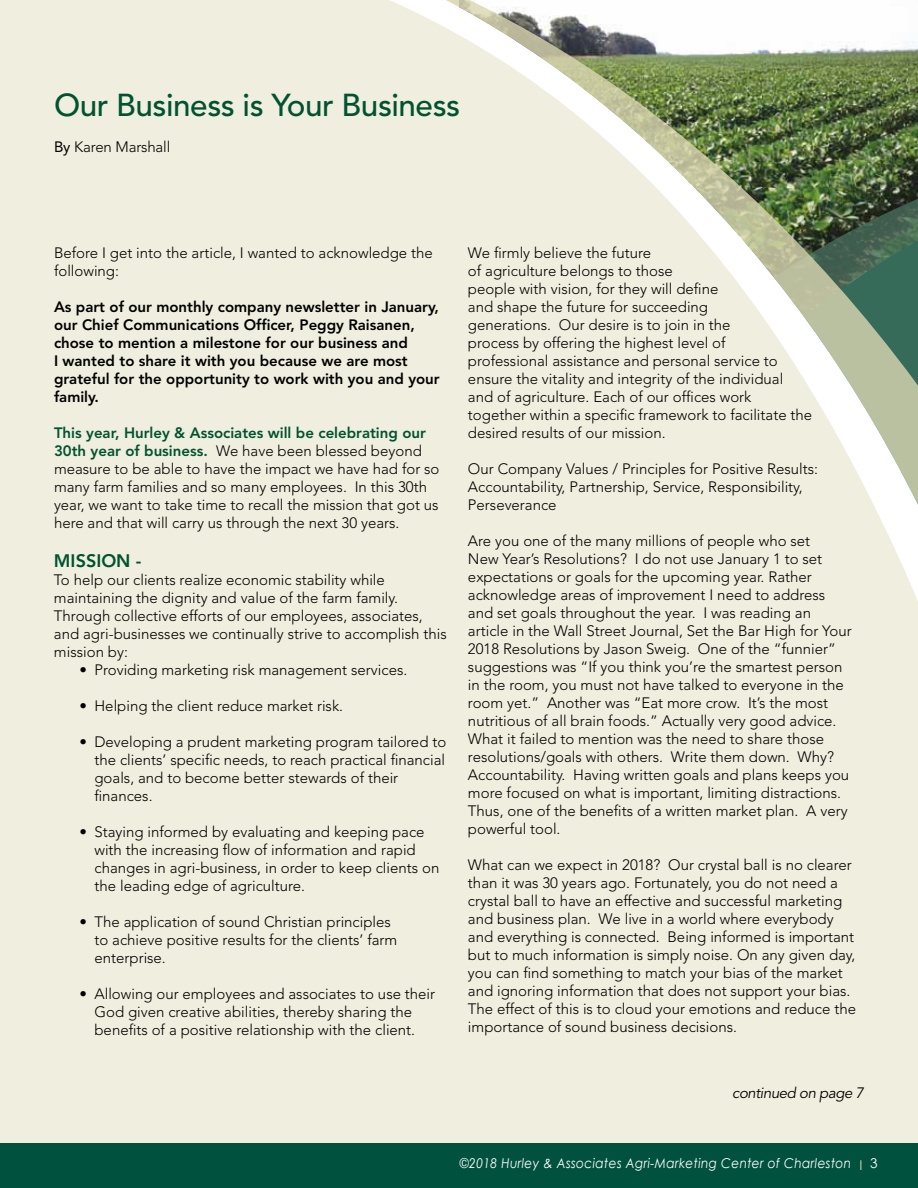
<style>
.page{position:relative;width:918px;height:1188px;background:#f0eede}
.page>*{position:absolute;margin:0;border:0;box-sizing:border-box;transform-origin:0 0}
.t1{font:500 31.5px "Avenir";letter-spacing:-.015em;color:#005230}
.t2{font:800 18px "Avenir";color:#005230}
.t3{font:300 15px/18px "Avenir";color:#000}
.t4{font:800 15px/18px "Avenir";color:#000}
.t5{font:italic 15px "Avenir";letter-spacing:-.03em;color:#000}
.t6{font:italic 13.5px "Century Gothic";letter-spacing:.03em;color:#fff;scale:.9 1}
.s1{font-weight:400}
.s2{font-weight:800;color:#005230}
.s3{font-style:normal;color:#dbd7b2}
.s4{font-style:normal}
</style>
<div class="page">
<svg style="left:390px;top:0;width:528px;height:601px"></svg>
<div style="left:0;top:1144px;width:918px;height:44px;background:#00523f"></div>
<h1 class="t1" style="left:54px;top:87px;width:408px">Our Business is Your Business</h1>
<p class="t3" style="left:54px;top:138px;width:118px"><span class="s1">By</span> Karen Marshall</p>
<p class="t3" style="left:54px;top:243px;width:380px">Before I get into the article, I wanted to acknowledge the following:</p>
<p class="t4" style="left:54px;top:297px;width:387px">As part of our monthly company newsletter in January, our Chief Communications Officer, Peggy Raisanen, chose to mention a milestone for our business and<br>I wanted to share it with you because we are most grateful for the opportunity to work with you and your family.</p>
<p class="t3" style="left:54px;top:423px;width:387px"><span class="s2">This year, Hurley &amp; Associates will be celebrating our 30th year of business.</span> We have been blessed beyond measure to be able to have the impact we have had for so many farm families and so many employees. In this 30th year, we want to take time to recall the mission that got us here and that will carry us through the next 30 years.</p>
<p class="t2" style="left:54px;top:550px;width:89px">MISSION -</p>
<p class="t3" style="left:54px;top:571px;width:394px">To help our clients realize economic stability while maintaining the dignity and value of the farm family.<br>Through collective efforts of our employees, associates, and agri-businesses we continually strive to accomplish this mission by:</p>
<p class="t3" style="left:79px;top:661px;width:329px">• Providing marketing risk management services.</p>
<p class="t3" style="left:79px;top:697px;width:265px">• Helping the client reduce market risk.</p>
<p class="t3" style="left:94px;top:733px;width:353px;text-indent:-15px">• Developing a prudent marketing program tailored to the clients’ specific needs, to reach practical financial goals, and to become better stewards of their finances.</p>
<p class="t3" style="left:94px;top:823px;width:346px;text-indent:-15px">• Staying informed by evaluating and keeping pace with the increasing flow of information and rapid changes in agri-business, in order to keep clients on the leading edge of agriculture.</p>
<p class="t3" style="left:94px;top:913px;width:304px;text-indent:-15px">• The application of sound Christian principles to achieve positive results for the clients’ farm enterprise.</p>
<p class="t3" style="left:79px;top:985px;width:357px;text-align:center">• Allowing our employees and associates to use their<br>God given creative abilities, thereby sharing the benefits of a positive relationship with the client.</p>
<p class="t3" style="left:468px;top:243px;width:346px">We firmly believe the future<br>of agriculture belongs to those<br>people with vision, for they will define<br>and shape the future for succeeding<br>generations. Our desire is to join in the<br>process by offering the highest level of<br>professional assistance and personal service to ensure the vitality and integrity of the individual and of agriculture. Each of our offices work together within a specific framework to facilitate the desired results of our mission.</p>
<p class="t3" style="left:468px;top:459px;width:352px">Our Company Values / Principles for Positive Results:<br>Accountability, Partnership, Service, Responsibility,<br>Perseverance</p>
<p class="t3" style="left:468px;top:531px;width:385px">Are you one of the many millions of people who set<br>New Year’s Resolutions? I do not use January 1 to set expectations or goals for the upcoming year. Rather acknowledge areas of improvement I need to address and set goals throughout the year. I was reading an article in the Wall Street Journal, Set the Bar High for Your 2018 Resolutions by Jason Sweig. One of the “funnier” suggestions was “If you think you’re the smartest person in the room, you must not have talked to everyone in the room yet.” Another was “Eat more crow. It’s the most nutritious of all brain foods.” Actually very good advice.<br>What it failed to mention was the need to share those resolutions/goals with others. Write them down. Why?<br>Accountability. Having written goals and plans keeps you more focused on what is important, limiting distractions.<br>Thus, one of the benefits of a written market plan. A very powerful tool.</p>
<p class="t3" style="left:468px;top:855px;width:390px">What can we expect in 2018? Our crystal ball is no clearer than it was 30 years ago. Fortunately, you do not need a crystal ball to have an effective and successful marketing and business plan. We live in a world where everybody and everything is connected. Being informed is important but to much information is simply noise. On any given day, you can find something to match your bias of the market and ignoring information that does not support your bias.<br>The effect of this is to cloud your emotions and reduce the importance of sound business decisions.</p>
<p class="t5" style="left:732px;top:1084px;width:133px">continued on page 7</p>
<p class="t6" style="left:460px;top:1155px;width:466px">©2018 Hurley &amp; Associates Agri-Marketing Center of Charleston <span class="s3">I</span> <span class="s4">3</span></p>
<p class="t6" style="left:491px;top:1155px;width:9px">3</p>
</div>
